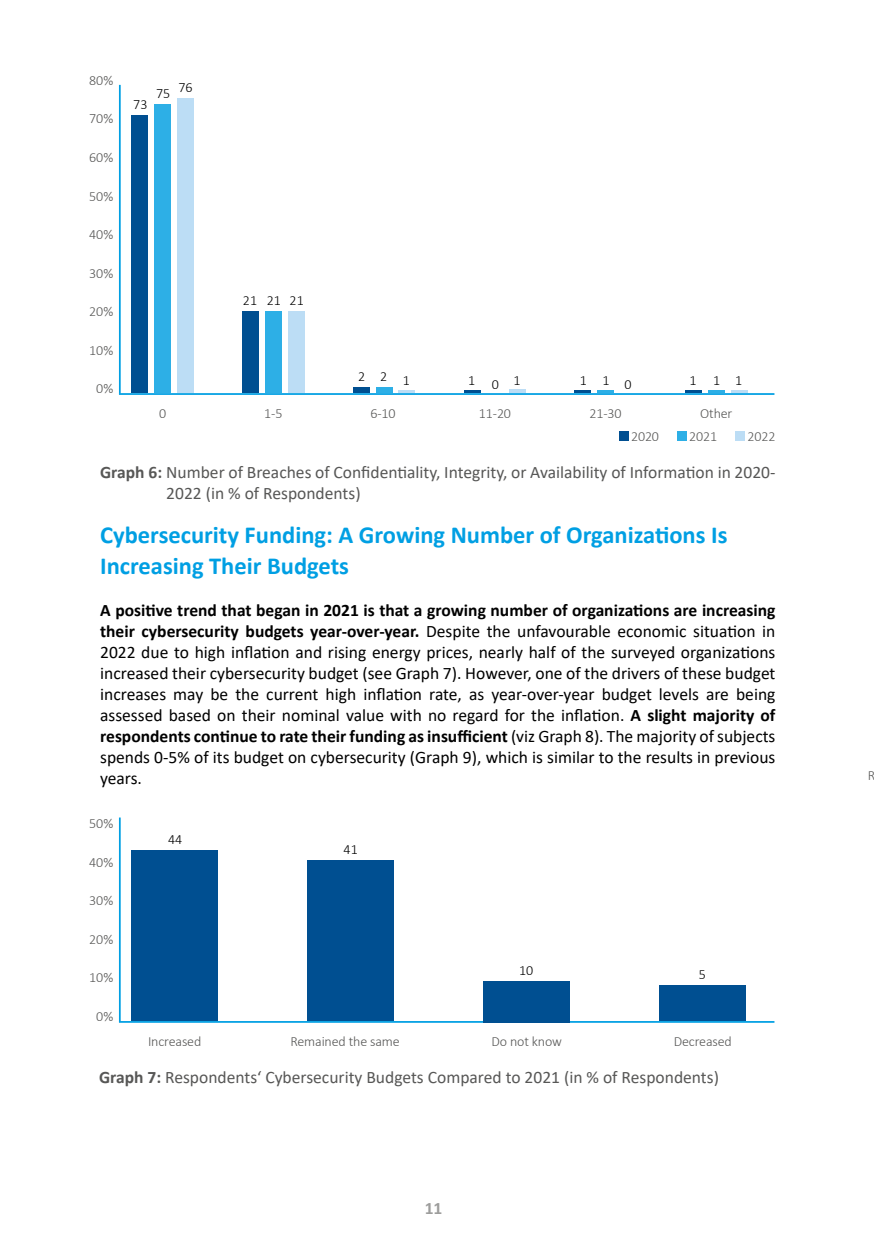
<style>
.page{position:relative;width:874px;height:1241px;background:#fff}
.page>*{position:absolute;margin:0;border:0;box-sizing:border-box;transform-origin:0 0}
.t1{font:700 24.5px/31.5px "Calibri";color:#009fe3}
.t2{font:17.5px/21px "Calibri";color:#000;text-align:justify}
.t3{font:17.5px/21px "Calibri";color:#575756}
.t4{font:700 17.5px "Calibri";color:#9d9d9c}
.t5{font:300 14px "Calibri";letter-spacing:-.01em;color:#575756}
.t6{font:300 14px "Calibri";color:#000}
.s1{font-weight:700}
</style>
<div class="page">
<hr style="left:119px;top:85px;width:2px;height:308px;background:#009fe3">
<hr style="left:119px;top:817px;width:2px;height:204px;background:#009fe3">
<hr style="left:119px;top:393px;width:655px;height:2px;background:#009fe3">
<hr style="left:119px;top:1020px;width:655px;height:2px;background:#009fe3">
<div style="left:131px;top:116px;width:17px;height:277px;background:#004f91"></div>
<div style="left:131px;top:850px;width:87px;height:170px;background:#004f91"></div>
<div style="left:307px;top:860px;width:87px;height:160px;background:#004f91"></div>
<div style="left:483px;top:981px;width:86px;height:41px;background:#004f91"></div>
<div style="left:659px;top:985px;width:86px;height:35px;background:#004f91"></div>
<div style="left:154px;top:104px;width:17px;height:289px;background:#2dafe6"></div>
<div style="left:177px;top:99px;width:17px;height:294px;background:#bcddf5"></div>
<hr style="left:463px;top:390px;width:17px;height:3px;background:#004f91">
<hr style="left:509px;top:389px;width:17px;height:4px;background:#bcddf5">
<div style="left:242px;top:312px;width:17px;height:81px;background:#004f91"></div>
<div style="left:265px;top:312px;width:17px;height:81px;background:#2dafe6"></div>
<div style="left:287px;top:312px;width:17px;height:81px;background:#bcddf5"></div>
<hr style="left:574px;top:390px;width:17px;height:3px;background:#004f91">
<hr style="left:597px;top:390px;width:16px;height:3px;background:#2dafe6">
<div style="left:352px;top:387px;width:17px;height:6px;background:#004f91"></div>
<div style="left:375px;top:387px;width:17px;height:6px;background:#2dafe6"></div>
<hr style="left:398px;top:390px;width:17px;height:3px;background:#bcddf5">
<hr style="left:684px;top:390px;width:17px;height:3px;background:#004f91">
<hr style="left:707px;top:390px;width:17px;height:3px;background:#2dafe6">
<hr style="left:730px;top:390px;width:17px;height:3px;background:#bcddf5">
<div style="left:618px;top:431px;width:10px;height:10px;background:#004f91"></div>
<div style="left:676px;top:431px;width:10px;height:10px;background:#2dafe6"></div>
<div style="left:735px;top:431px;width:9px;height:10px;background:#bcddf5"></div>
<p class="t5" style="left:89px;top:72px;width:26px">80%</p>
<p class="t5" style="left:89px;top:110px;width:26px">70%</p>
<p class="t5" style="left:89px;top:149px;width:26px">60%</p>
<p class="t5" style="left:89px;top:187px;width:26px">50%</p>
<p class="t5" style="left:89px;top:226px;width:26px">40%</p>
<p class="t5" style="left:89px;top:264px;width:26px">30%</p>
<p class="t5" style="left:89px;top:303px;width:26px">20%</p>
<p class="t5" style="left:89px;top:341px;width:26px">10%</p>
<p class="t5" style="left:96px;top:380px;width:18px">0%</p>
<p class="t6" style="left:133px;top:96px;width:16px">73</p>
<p class="t6" style="left:156px;top:82px;width:38px">75 76</p>
<p class="t5" style="left:159px;top:404px;width:9px">0</p>
<p class="t6" style="left:243px;top:292px;width:62px">21 21 21</p>
<p class="t6" style="left:358px;top:367px;width:53px">221</p>
<p class="t6" style="left:468px;top:371px;width:9px">1</p>
<p class="t6" style="left:513px;top:371px;width:9px">1</p>
<p class="t6" style="left:579px;top:371px;width:31px">1 1</p>
<p class="t6" style="left:689px;top:371px;width:54px">111</p>
<p class="t6" style="left:491px;top:375px;width:9px">0</p>
<p class="t6" style="left:624px;top:375px;width:9px">0</p>
<p class="t5" style="left:264px;top:404px;width:20px">1-5</p>
<p class="t5" style="left:370px;top:404px;width:27px">6-10</p>
<p class="t5" style="left:478px;top:404px;width:34px">11-20</p>
<p class="t5" style="left:589px;top:404px;width:34px">21-30</p>
<p class="t5" style="left:699px;top:404px;width:34px">Other</p>
<p class="t5" style="left:630px;top:427px;width:29px">2020</p>
<p class="t5" style="left:689px;top:427px;width:29px">2021</p>
<p class="t5" style="left:747px;top:427px;width:29px">2022</p>
<p class="t3" style="left:166px;top:461px;width:610px;text-indent:-66px"><span class="s1">Graph 6:</span> Number of Breaches of Confidentiality, Integrity, or Availability of Information in 2020-<br>2022 (in % of Respondents)</p>
<h1 class="t1" style="left:100px;top:518px;width:628px">Cybersecurity Funding: A Growing Number of Organizations Is<br>Increasing Their Budgets</h1>
<p class="t2" style="left:100px;top:599px;width:676px"><span class="s1">A positive trend that began in 2021 is that a growing number of organizations are increasing their cybersecurity budgets year-over-year.</span> Despite the unfavourable economic situation in 2022 due to high inflation and rising energy prices, nearly half of the surveyed organizations increased their cybersecurity budget (see Graph 7). However, one of the drivers of these budget increases may be the current high inflation rate, as year-over-year budget levels are being assessed based on their nominal value with no regard for the inflation. <span class="s1">A slight majority of respondents continue to rate their funding as insufficient</span> (viz Graph 8). The majority of subjects spends 0-5% of its budget on cybersecurity (Graph 9), which is similar to the results in previous years.</p>
<p class="t5" style="left:89px;top:814px;width:26px">50%</p>
<p class="t5" style="left:89px;top:853px;width:26px">40%</p>
<p class="t5" style="left:89px;top:891px;width:26px">30%</p>
<p class="t5" style="left:89px;top:930px;width:26px">20%</p>
<p class="t5" style="left:89px;top:968px;width:26px">10%</p>
<p class="t5" style="left:96px;top:1007px;width:18px">0%</p>
<p class="t6" style="left:168px;top:830px;width:16px">44</p>
<p class="t6" style="left:343px;top:840px;width:16px">41</p>
<p class="t6" style="left:519px;top:961px;width:16px">10</p>
<p class="t6" style="left:698px;top:966px;width:9px">5</p>
<p class="t5" style="left:148px;top:1032px;width:55px">Increased</p>
<p class="t5" style="left:290px;top:1032px;width:111px">Remained the same</p>
<p class="t5" style="left:491px;top:1032px;width:72px">Do not know</p>
<p class="t5" style="left:673px;top:1032px;width:59px">Decreased</p>
<p class="t3" style="left:99px;top:1065px;width:621px"><span class="s1">Graph 7:</span> Respondents‘ Cybersecurity Budgets Compared to 2021 (in % of Respondents)</p>
<p class="t4" style="left:424px;top:1195px;width:19px">11</p>
<p class="t5" style="left:867px;top:767px;width:9px">R</p>
</div>
